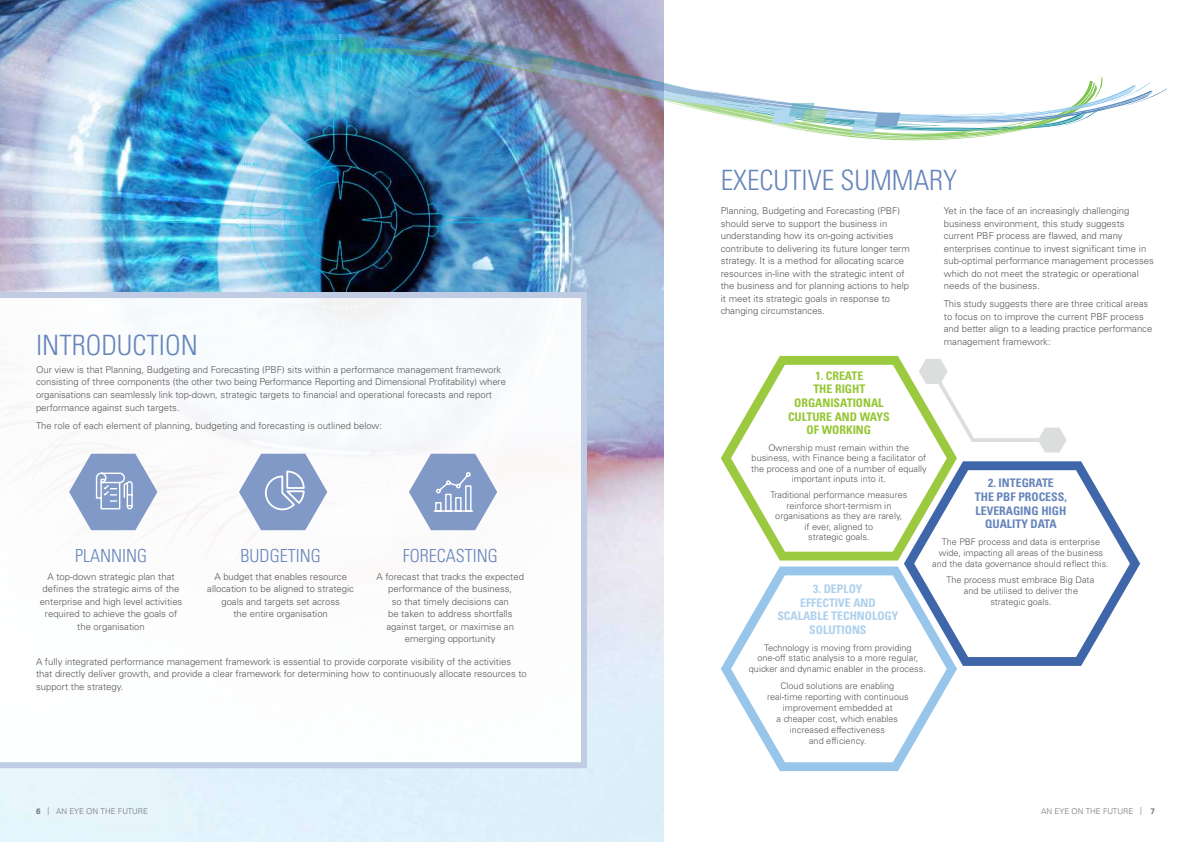
<style>
.page{position:relative;width:1191px;height:842px;background:#fff}
.page>*{position:absolute;margin:0;border:0;box-sizing:border-box;transform-origin:0 0}
.t1{font:300 condensed 28px "Univers LT Std";color:#6685bb}
.t2{font:300 condensed 18px "Univers LT Std";color:#6685bb}
.t3{font:700 condensed 11.8px/13.6px "Univers LT Std";color:#95c633;text-align:center}
.t4{font:700 condensed 11.8px/13.7px "Univers LT Std";color:#6685bb;text-align:center}
.t5{font:700 condensed 11.8px/13.7px "Univers LT Std";color:#add1ee;text-align:center}
.t6{font:300 9.5px/12.5px "Univers LT Std";color:#575756}
.t7{font:300 9.1px/10.9px "Univers LT Std";color:#575756;text-align:center}
.t8{font:300 8px "Universfor KPMG";color:#747678}
.s1{font-weight:700}
</style>
<div class="page">
<svg style="left:957px;top:409px;width:109px;height:44px"></svg>
<img style="left:0;top:0;width:663px;height:842px">
<svg style="left:0;top:292px;width:587px;height:476px"></svg>
<svg style="left:904px;top:461px;width:236px;height:205px"></svg>
<svg style="left:720px;top:356px;width:237px;height:204px"></svg>
<svg style="left:721px;top:566px;width:236px;height:205px"></svg>
<svg style="left:69px;top:454px;width:88px;height:76px"></svg>
<svg style="left:239px;top:454px;width:88px;height:76px"></svg>
<svg style="left:409px;top:454px;width:88px;height:76px"></svg>
<svg style="left:67px;top:121px;width:25px;height:11px"></svg>
<img style="left:116px;top:121px;width:399px;height:18px">
<svg style="left:61px;top:99px;width:27px;height:11px"></svg>
<img style="left:90px;top:34px;width:574px;height:87px">
<svg style="left:327px;top:30px;width:52px;height:27px"></svg>
<img style="left:515px;top:51px;width:652px;height:90px">
<h1 class="t1" style="left:36px;top:328px;width:163px">INTRODUCTION</h1>
<p class="t6" style="left:36px;top:363px;width:471px">Our view is that Planning, Budgeting and Forecasting (PBF) sits within a performance management framework consisting of three components (the other two being Performance Reporting and Dimensional Profitability) where organisations can seamlessly link top-down, strategic targets to financial and operational forecasts and report performance against such targets.</p>
<p class="t6" style="left:36px;top:419px;width:348px">The role of each element of planning, budgeting and forecasting is outlined below:</p>
<h2 class="t2" style="left:403px;top:545px;width:97px">FORECASTING</h2>
<p class="t6" style="left:376px;top:570px;width:149px;text-align:center">A forecast that tracks the expected performance of the business,<br>so that timely decisions can<br>be taken to address shortfalls against target, or maximise an emerging opportunity</p>
<p class="t6" style="left:36px;top:655px;width:492px">A fully integrated performance management framework is essential to provide corporate visibility of the activities that directly deliver growth, and provide a clear framework for determining how to continuously allocate resources to support the strategy.</p>
<h2 class="t2" style="left:75px;top:545px;width:74px">PLANNING</h2>
<p class="t6" style="left:40px;top:570px;width:144px;text-align:center">A top-down strategic plan that defines the strategic aims of the enterprise and high level activities required to achieve the goals of the organisation</p>
<h2 class="t2" style="left:241px;top:545px;width:82px">BUDGETING</h2>
<p class="t6" style="left:207px;top:570px;width:148px;text-align:center">A budget that enables resource allocation to be aligned to strategic goals and targets set across<br>the entire organisation</p>
<h1 class="t1" style="left:720px;top:164px;width:238px">EXECUTIVE SUMMARY</h1>
<p class="t6" style="left:720px;top:205px;width:191px">Planning, Budgeting and Forecasting (PBF) should serve to support the business in understanding how its on-going activities contribute to delivering its future longer term strategy. It is a method for allocating scarce resources in-line with the strategic intent of the business and for planning actions to help it meet its strategic goals in response to changing circumstances.</p>
<p class="t6" style="left:944px;top:205px;width:211px">Yet in the face of an increasingly challenging business environment, this study suggests current PBF process are flawed, and many enterprises continue to invest significant time in sub-optimal performance management processes which do not meet the strategic or operational needs of the business.</p>
<p class="t6" style="left:944px;top:298px;width:210px">This study suggests there are three critical areas to focus on to improve the current PBF process and better align to a leading practice performance management framework:</p>
<p class="t3" style="left:788px;top:369px;width:103px">1. CREATE<br>THE RIGHT<br>ORGANISATIONAL<br>CULTURE AND WAYS<br>OF WORKING</p>
<p class="t7" style="left:751px;top:442px;width:177px;line-height:10.5px">Ownership must remain within the business, with Finance being a facilitator of the process and one of a number of equally important inputs into it.</p>
<p class="t7" style="left:770px;top:490px;width:138px;line-height:10.5px">Traditional performance measures reinforce short-termism in organisations as they are rarely,<br>if ever, aligned to<br>strategic goals.</p>
<p class="t4" style="left:975px;top:476px;width:94px">2. INTEGRATE<br>THE PBF PROCESS,<br>LEVERAGING HIGH<br>QUALITY DATA</p>
<p class="t7" style="left:932px;top:536px;width:178px">The PBF process and data is enterprise wide, impacting all areas of the business and the data governance should reflect this.</p>
<p class="t7" style="left:946px;top:575px;width:149px">The process must embrace Big Data and be utilised to deliver the strategic goals.</p>
<p class="t5" style="left:777px;top:582px;width:122px">3. DEPLOY<br>EFFECTIVE AND<br>SCALABLE TECHNOLOGY<br>SOLUTIONS</p>
<p class="t7" style="left:749px;top:642px;width:178px">Technology is moving from providing one-off static analysis to a more regular, quicker and dynamic enabler in the process.</p>
<p class="t7" style="left:767px;top:680px;width:143px">Cloud solutions are enabling real-time reporting with continuous improvement embedded at<br>a cheaper cost, which enables increased effectiveness<br>and efficiency.</p>
<p class="t8" style="left:36px;top:806px;width:114px"><span class="s1">6</span> | AN EYE ON THE FUTURE</p>
<p class="t8" style="left:1041px;top:806px;width:115px">AN EYE ON THE FUTURE | <span class="s1">7</span></p>
</div>
